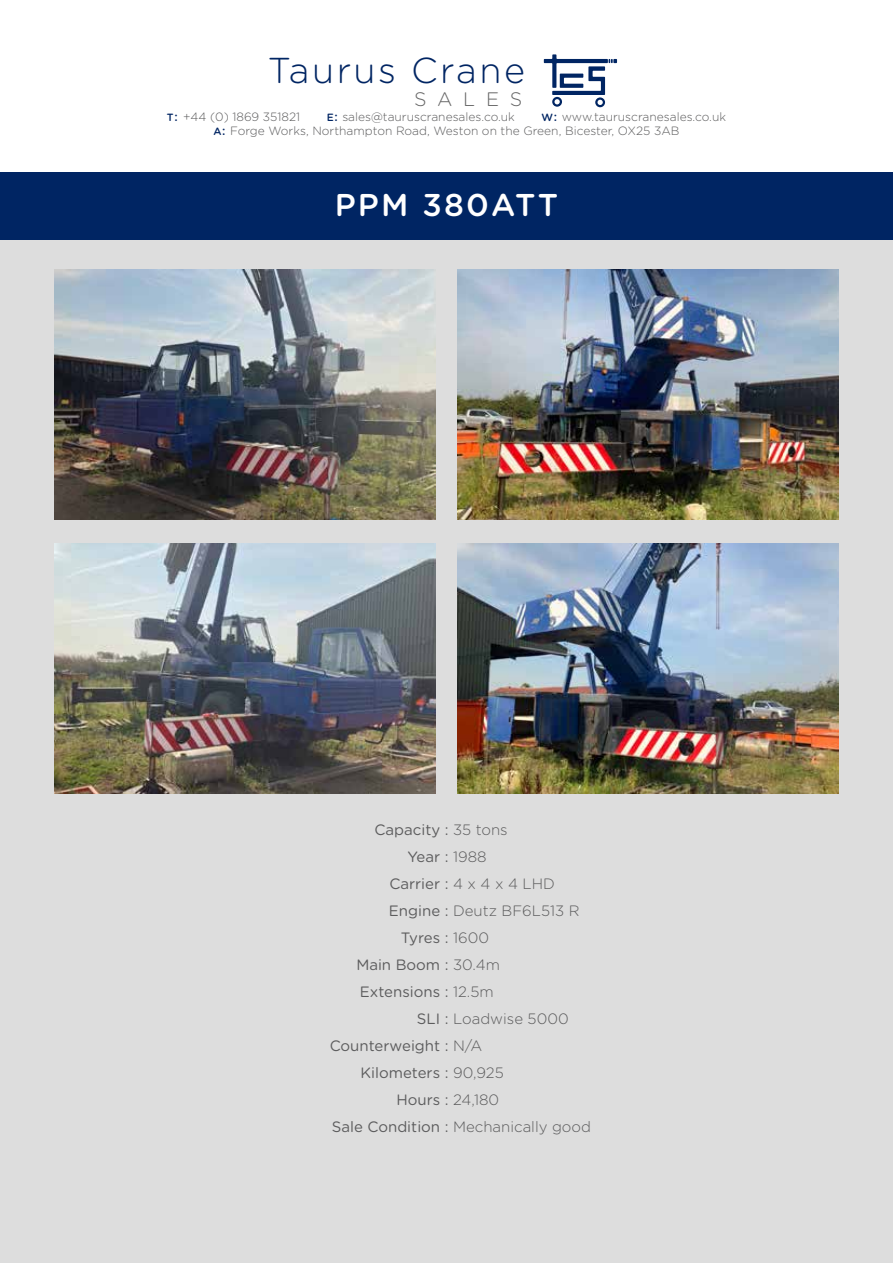
<style>
.page{position:relative;width:893px;height:1263px;background:#fff}
.page>*{position:absolute;margin:0;border:0;box-sizing:border-box;transform-origin:0 0}
.t1{font:300 36px "Gotham Rounded";letter-spacing:.07em;color:#002563}
.t2{font:500 31.5px "Gotham Rounded";letter-spacing:.07em;color:#fff}
.t3{font:300 19.5px "Gotham Rounded";letter-spacing:.55em;color:#666}
.t4{font:15px "Gotham Rounded";color:#5c5c5d}
.t5{font:300 15px "Gotham Rounded";color:#5c5c5d}
.t6{font:300 12px/13.5px "Gotham Rounded";color:#5c5c5d}
.s1{font-weight:500;font-size:10.5px;color:#002563}
.s2{font-weight:500;color:#002563}
.s3{font-weight:300}
.s4{font-weight:400}
</style>
<div class="page">
<div style="left:0;top:172px;width:893px;height:1091px;background:#ddd"></div>
<img style="left:54px;top:270px;width:381px;height:250px">
<svg style="left:544px;top:54px;width:73px;height:53px"></svg>
<div style="left:0;top:172px;width:893px;height:68px;background:#002563"></div>
<img style="left:458px;top:270px;width:381px;height:250px">
<img style="left:54px;top:543px;width:381px;height:250px">
<img style="left:458px;top:543px;width:381px;height:250px">
<h1 class="t1" style="left:268px;top:46px;width:259px">Taurus Crane</h1>
<h3 class="t3" style="left:414px;top:86px;width:110px">SALES</h3>
<p class="t6" style="left:167px;top:110px;width:135px"><span class="s1">T</span><span class="s2">:</span> +44 (0) 1869 351821</p>
<p class="t6" style="left:327px;top:110px;width:190px"><span class="s1">E</span><span class="s2">:</span> sales@tauruscranesales.co.uk</p>
<p class="t6" style="left:213px;top:110px;width:514px;text-indent:328px"><span class="s1">W</span><span class="s2">:</span> www.tauruscranesales.co.uk<br><span class="s1">A</span><span class="s2">:</span> Forge Works, Northampton Road, Weston on the Green, Bicester, OX25 3AB</p>
<h2 class="t2" style="left:335px;top:182px;width:225px">PPM 380ATT</h2>
<p class="t4" style="left:374px;top:820px;width:135px">Capacity : <span class="s3">35 tons</span></p>
<p class="t4" style="left:407px;top:847px;width:81px">Year : <span class="s3">1988</span></p>
<p class="t4" style="left:389px;top:874px;width:167px">Carrier : <span class="s3">4 x 4 x 4 LHD</span></p>
<p class="t5" style="left:389px;top:901px;width:192px"><span class="s4">Engine :</span> Deutz BF6L513 R</p>
<p class="t4" style="left:401px;top:928px;width:90px">Tyres : <span class="s3">1600</span></p>
<p class="t4" style="left:356px;top:955px;width:145px">Main Boom : <span class="s3">30.4m</span></p>
<p class="t4" style="left:360px;top:982px;width:135px">Extensions : <span class="s3">12.5m</span></p>
<p class="t5" style="left:417px;top:1009px;width:153px"><span class="s4">SLI :</span> Loadwise 5000</p>
<p class="t4" style="left:330px;top:1036px;width:154px">Counterweight : <span class="s3">N/A</span></p>
<p class="t4" style="left:360px;top:1063px;width:145px">Kilometers : <span class="s3">90,925</span></p>
<p class="t4" style="left:396px;top:1090px;width:104px">Hours : <span class="s3">24,180</span></p>
<p class="t5" style="left:332px;top:1117px;width:261px"><span class="s4">Sale Condition :</span> Mechanically good</p>
</div>
